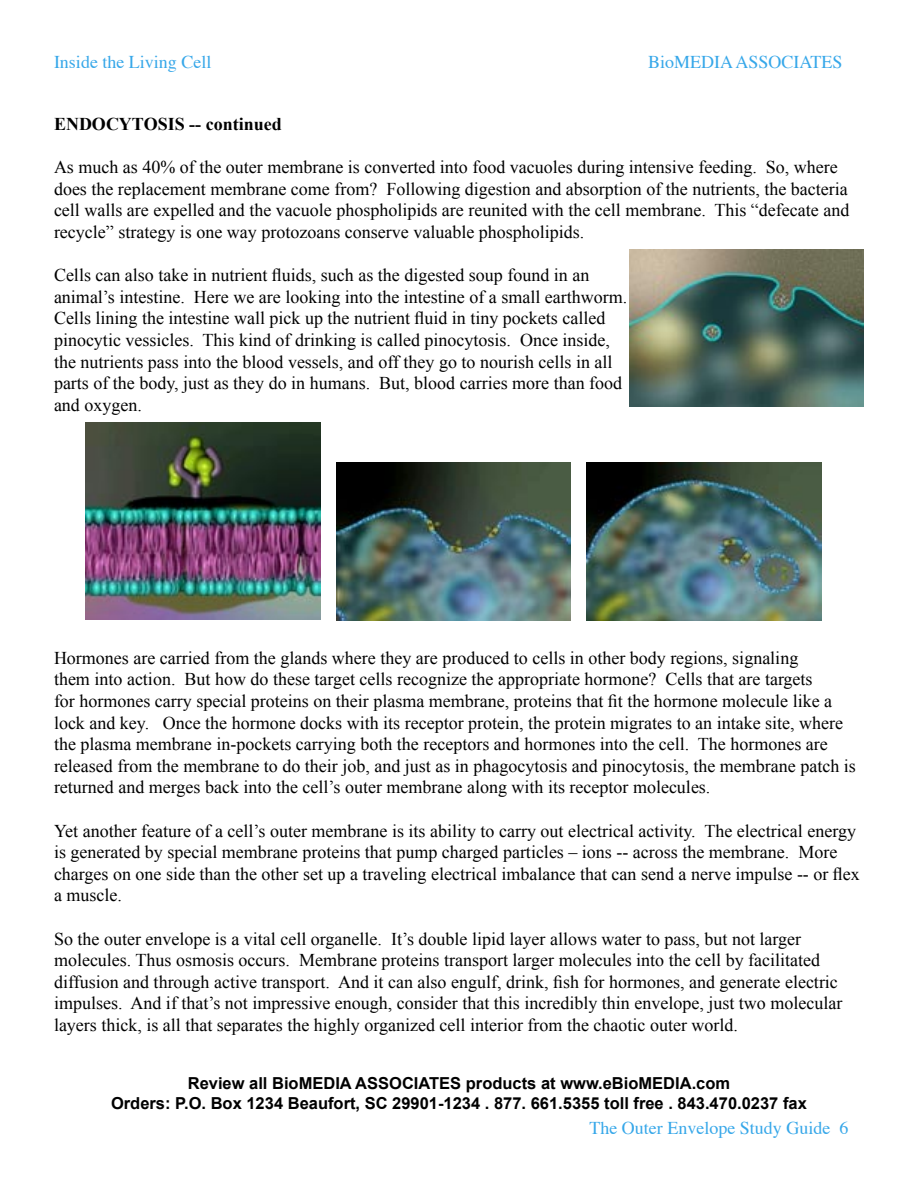
<style>
.page{position:relative;width:918px;height:1188px;background:#fff}
.page>*{position:absolute;margin:0;border:0;box-sizing:border-box;transform-origin:0 0}
.t1{font:18px/21.6px "Times New Roman";color:#000}
.t2{font:18px "Times";color:#36a7e9}
.t3{font:700 18px "Times New Roman";color:#000}
.t4{font:700 16.5px "Arial";color:#000}
</style>
<div class="page">
<img style="left:630px;top:249px;width:234px;height:158px">
<img style="left:85px;top:423px;width:235px;height:197px">
<img style="left:336px;top:462px;width:235px;height:159px">
<img style="left:587px;top:462px;width:234px;height:159px">
<p class="t2" style="left:54px;top:50px;width:159px">Inside the Living Cell</p>
<p class="t2" style="left:648px;top:50px;width:196px">BioMEDIA ASSOCIATES</p>
<p class="t3" style="left:54px;top:114px;width:229px">ENDOCYTOSIS -- continued</p>
<p class="t1" style="left:54px;top:156px;width:797px">As much as 40% of the outer membrane is converted into food vacuoles during intensive feeding. So, where does the replacement membrane come from? Following digestion and absorption of the nutrients, the bacteria cell walls are expelled and the vacuole phospholipids are reunited with the cell membrane. This “defecate and recycle” strategy is one way protozoans conserve valuable phospholipids.</p>
<p class="t1" style="left:54px;top:264px;width:575px">Cells can also take in nutrient fluids, such as the digested soup found in an animal’s intestine. Here we are looking into the intestine of a small earthworm.<br>Cells lining the intestine wall pick up the nutrient fluid in tiny pockets called pinocytic vessicles. This kind of drinking is called pinocytosis. Once inside, the nutrients pass into the blood vessels, and off they go to nourish cells in all parts of the body, just as they do in humans. But, blood carries more than food and oxygen.</p>
<p class="t1" style="left:54px;top:647px;width:803px">Hormones are carried from the glands where they are produced to cells in other body regions, signaling<br>them into action. But how do these target cells recognize the appropriate hormone? Cells that are targets<br>for hormones carry special proteins on their plasma membrane, proteins that fit the hormone molecule like a lock and key. Once the hormone docks with its receptor protein, the protein migrates to an intake site, where the plasma membrane in-pockets carrying both the receptors and hormones into the cell. The hormones are released from the membrane to do their job, and just as in phagocytosis and pinocytosis, the membrane patch is returned and merges back into the cell’s outer membrane along with its receptor molecules.</p>
<p class="t1" style="left:54px;top:820px;width:807px">Yet another feature of a cell’s outer membrane is its ability to carry out electrical activity. The electrical energy is generated by special membrane proteins that pump charged particles – ions -- across the membrane. More charges on one side than the other set up a traveling electrical imbalance that can send a nerve impulse -- or flex a muscle.</p>
<p class="t1" style="left:54px;top:928px;width:790px">So the outer envelope is a vital cell organelle. It’s double lipid layer allows water to pass, but not larger molecules. Thus osmosis occurs. Membrane proteins transport larger molecules into the cell by facilitated diffusion and through active transport. And it can also engulf, drink, fish for hormones, and generate electric impulses. And if that’s not impressive enough, consider that this incredibly thin envelope, just two molecular layers thick, is all that separates the highly organized cell interior from the chaotic outer world.</p>
<p class="t4" style="left:188px;top:1074px;width:544px">Review all BioMEDIA ASSOCIATES products at www.eBioMEDIA.com</p>
<p class="t4" style="left:111px;top:1094px;width:697px">Orders: P.O. Box 1234 Beaufort, SC 29901-1234 . 877. 661.5355 toll free . 843.470.0237 fax</p>
<p class="t2" style="left:590px;top:1117px;width:260px">The Outer Envelope Study Guide 6</p>
</div>
